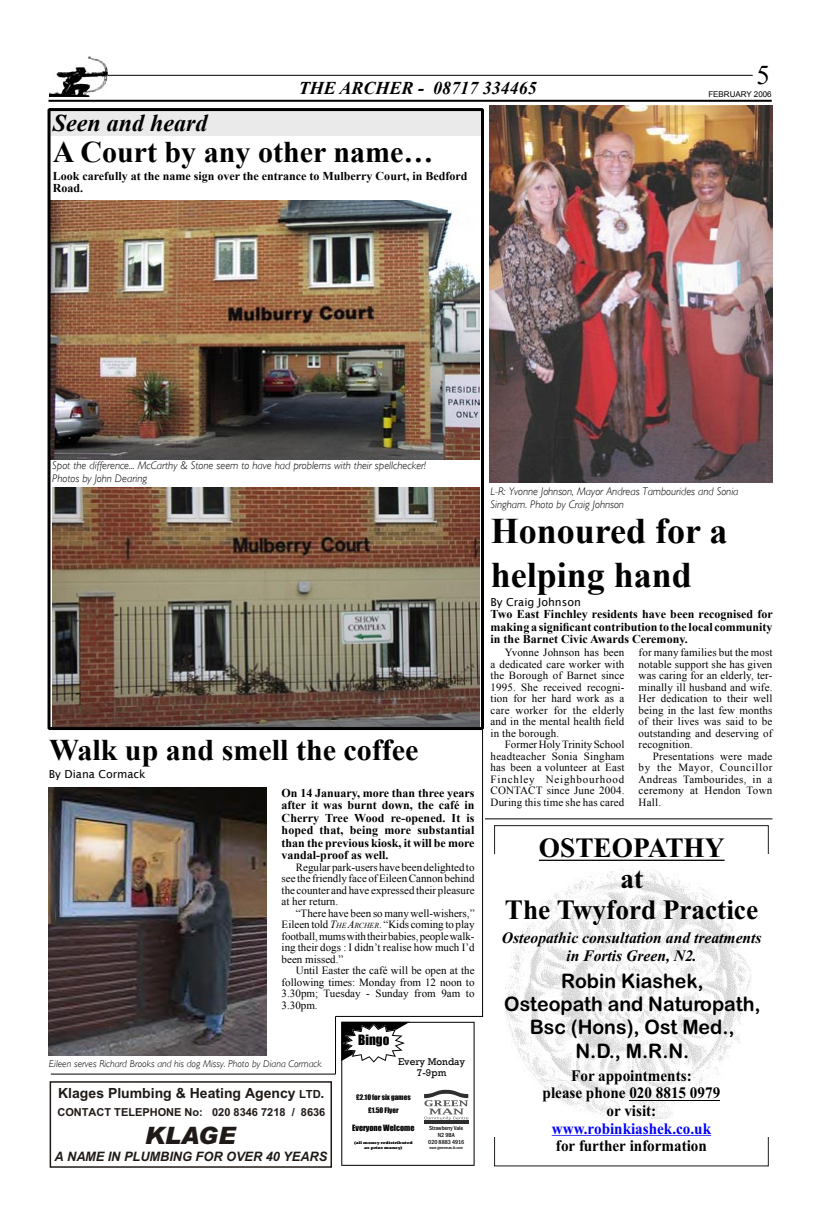
<style>
.page{position:relative;width:820px;height:1225px;background:#fff}
.page>*{position:absolute;margin:0;border:0;box-sizing:border-box;transform-origin:0 0}
.Headline_2{font:700 36px/43.2px "Times New Roman";color:#000}
.Headline_3{font:700 30px "Times New Roman";color:#000}
.t1{font:700 28px/31px "Times New Roman";color:#000;text-align:center}
.t2{font:27px "Times New Roman";color:#000}
.Headline_3-2{font:italic 700 24px "Times New Roman";color:#000}
.t3{font:italic 900 24px "Arial";color:#1f1a17}
.t4{font:700 20px/23.1px "Arial Rounded MT Bold";color:#000;text-align:center}
.t5{font:italic 700 18px "Times New Roman";color:#000}
.t6{font:700 16px/17.7px "Times New Roman";color:#000;text-align:center;scale:.95 1}
.t7{font:italic 700 16px/17.7px "Times New Roman";color:#000;text-align:center}
.t8{font:700 16px "Times New Roman";color:#00f;scale:.95 1}
.t9{font:700 14px "Arial";color:#1f1a17}
.t10{font:13.1px "Impact";color:#000}
.t11{font:italic 700 13px "Arial";color:#1f1a17}
.Lead_Para{font:700 12px/12.5px "Times New Roman";color:#000;text-align:justify}
.Headline_3-3{font:700 12px/12.5px "Times New Roman";color:#000}
.body_text{font:11px/11.5px "Times New Roman";letter-spacing:.01em;color:#000;text-align:justify}
.t12{font:italic 300 11px/13.2px "Gill Sans";color:#000}
.t13{font:700 11px "Arial";color:#1f1a17}
.By_Line{font:11px "Lucida Sans";color:#000}
.t14{font:italic 300 10px "Gill Sans";color:#000}
.t15{font:10px/11.8px "Rockwell";color:#000;text-align:center}
.t16{font:8px "Impact";color:#000}
.t17{font:8px "Arial";color:#000}
.t18{font:7px/13.4px "Impact";color:#000;text-align:center}
.t19{font:500 condensed 6px/6.8px "Franklin Gothic";color:#000;text-align:center}
.t20{font:800 4px/4.7px "Rockwell";color:#000;text-align:center}
.t21{font:500 condensed 4px "Franklin Gothic";letter-spacing:.005em;color:#000}
.s1{font-style:italic}
.s2{font-style:italic;font-size:7.7px}
.s3{font-size:11.2px}
</style>
<div class="page">
<div style="left:49px;top:111px;width:433px;height:24px;background:#eaeaea"></div>
<hr style="left:106px;top:75px;width:646px;height:1px;background:#000">
<hr style="left:48px;top:100px;width:723px;height:2px;background:#000">
<img style="left:49px;top:56px;width:58px;height:40px">
<img style="left:504px;top:859px;width:248px;height:277px">
<hr style="left:629px;top:1099px;width:91px;height:1px;background:#000">
<hr style="left:551px;top:1135px;width:159px;height:1px;background:#00f">
<hr style="left:538px;top:859px;width:186px;height:2px;background:#000">
<hr style="left:484px;top:818px;width:288px;height:1px;background:#000">
<div style="left:50px;top:1081px;width:282px;height:86px;border:2px solid #1f1a17"></div>
<svg style="left:341px;top:1021px;width:133px;height:144px"></svg>
<img style="left:489px;top:106px;width:283px;height:377px">
<img style="left:49px;top:788px;width:217px;height:267px">
<img style="left:51px;top:201px;width:428px;height:259px">
<img style="left:52px;top:487px;width:427px;height:239px">
<div style="left:47px;top:108px;width:437px;height:622px;border:3px solid #000"></div>
<hr style="left:482px;top:730px;width:1px;height:286px;background:#000">
<hr style="left:335px;top:1016px;width:148px;height:1px;background:#000">
<hr style="left:335px;top:1016px;width:1px;height:58px;background:#000">
<hr style="left:51px;top:1073px;width:284px;height:1px;background:#000">
<p class="t2" style="left:756px;top:57px;width:15px">5</p>
<p class="t5" style="left:298px;top:75px;width:239px">THE ARCHER - 08717 334465</p>
<p class="t17" style="left:708px;top:89px;width:65px">FEBRUARY 2006</p>
<p class="Headline_3-2" style="left:53px;top:106px;width:156px">Seen and heard</p>
<p class="Headline_3" style="left:53px;top:132px;width:382px">A Court by any other name…</p>
<p class="Headline_3-3" style="left:53px;top:169px;width:416px">Look carefully at the name sign over the entrance to Mulberry Court, in Bedford<br>Road.</p>
<p class="t12" style="left:52px;top:459px;width:375px">Spot the difference... McCarthy &amp; Stone seem to have had problems with their spellchecker!</p>
<p class="t12" style="left:52px;top:472px;width:96px">Photos by John Dearing</p>
<p class="Headline_3" style="left:49px;top:729px;width:371px">Walk up and smell the coffee</p>
<p class="By_Line" style="left:49px;top:768px;width:98px">By Diana Cormack</p>
<p class="Lead_Para" style="left:281px;top:786px;width:194px">On 14 January, more than three years after it was burnt down, the café in Cherry Tree Wood re-opened. It is hoped that, being more substantial than the previous kiosk, it will be more vandal-proof as well.</p>
<p class="body_text" style="left:281px;top:861px;width:194px;text-indent:14px">Regular park-users have been delighted to see the friendly face of Eileen Cannon behind the counter and have expressed their pleasure at her return.</p>
<p class="body_text" style="left:281px;top:907px;width:194px;text-indent:14px">“There have been so many well-wishers,” Eileen told <span class="s1">T</span><span class="s2">HE</span> <span class="s1">A</span><span class="s2">RCHER</span>. “Kids coming to play football, mums with their babies, people walk&shy;ing their dogs : I didn’t realise how much I’d been missed.”</p>
<p class="body_text" style="left:281px;top:964px;width:194px;text-indent:14px">Until Easter the café will be open at the following times: Monday from 12 noon to 3.30pm; Tuesday - Sunday from 9am to 3.30pm.</p>
<p class="t14" style="left:49px;top:1057px;width:274px">Eileen serves Richard Brooks and his dog Missy. Photo by Diana Cormack</p>
<p class="t9" style="left:58px;top:1084px;width:267px">Klages Plumbing &amp; Heating Agency <span class="s3">LTD</span>.</p>
<p class="t13" style="left:57px;top:1104px;width:269px">CONTACT TELEPHONE No: 020 8346 7218 / 8636</p>
<p class="t3" style="left:145px;top:1119px;width:92px">KLAGE</p>
<p class="t11" style="left:54px;top:1148px;width:274px">A NAME IN PLUMBING FOR OVER 40 YEARS</p>
<p class="t10" style="left:358px;top:1030px;width:33px">Bingo</p>
<p class="t15" style="left:398px;top:1055px;width:69px">Every Monday<br>7-9pm</p>
<p class="t18" style="left:356px;top:1090px;width:56px">£2.10 for six games £1.50 Flyer</p>
<p class="t16" style="left:352px;top:1121px;width:64px">Everyone Welcome</p>
<p class="t20" style="left:354px;top:1140px;width:60px">(all money redistributed as prize money)</p>
<p class="t19" style="left:428px;top:1124px;width:37px">Strawberry Vale<br>N2 9BA<br>020 8883 4916</p>
<p class="t21" style="left:429px;top:1145px;width:35px">www.greenman.ik.com</p>
<p class="t12" style="left:490px;top:484px;width:249px">L-R: Yvonne Johnson, Mayor Andreas Tambourides and Sonia<br>Singham. Photo by Craig Johnson</p>
<p class="Headline_2" style="left:490px;top:509px;width:238px">Honoured for a helping hand</p>
<p class="By_Line" style="left:490px;top:595px;width:92px">By Craig Johnson</p>
<p class="Lead_Para" style="left:490px;top:607px;width:283px">Two East Finchley residents have been recognised for making a significant contribution to the local community in the Barnet Civic Awards Ceremony.</p>
<p class="body_text" style="left:490px;top:647px;width:135px;text-indent:14px">Yvonne Johnson has been a dedicated care worker with the Borough of Barnet since 1995. She received recogni&shy;tion for her hard work as a care worker for the elderly and in the mental health field in the borough.</p>
<p class="body_text" style="left:490px;top:739px;width:135px;text-indent:14px">Former Holy Trinity School headteacher Sonia Singham has been a volunteer at East Finchley Neighbourhood CONTACT since June 2004.<br>During this time she has cared</p>
<p class="body_text" style="left:638px;top:647px;width:135px">for many families but the most notable support she has given was caring for an elderly, ter&shy;minally ill husband and wife.<br>Her dedication to their well being in the last few months of their lives was said to be outstanding and deserving of recognition.</p>
<p class="body_text" style="left:638px;top:750px;width:135px;text-indent:14px">Presentations were made by the Mayor, Councillor Andreas Tambourides, in a ceremony at Hendon Town Hall.</p>
<p class="t1" style="left:504px;top:834px;width:255px">OSTEOPATHY<br>at<br>The Twyford Practice</p>
<p class="t7" style="left:501px;top:930px;width:261px">Osteopathic consultation and treatments in Fortis Green, N2.</p>
<p class="t4" style="left:504px;top:971px;width:258px">Robin Kiashek,<br>Osteopath and Naturopath,<br>Bsc (Hons), Ost Med.,<br>N.D., M.R.N.</p>
<p class="t6" style="left:542px;top:1067px;width:188px">For appointments:<br>please phone 020 8815 0979 or visit:</p>
<p class="t6" style="left:555px;top:1138px;width:160px">for further information</p>
<p class="t8" style="left:551px;top:1117px;width:169px">www.robinkiashek.co.uk</p>
</div>
